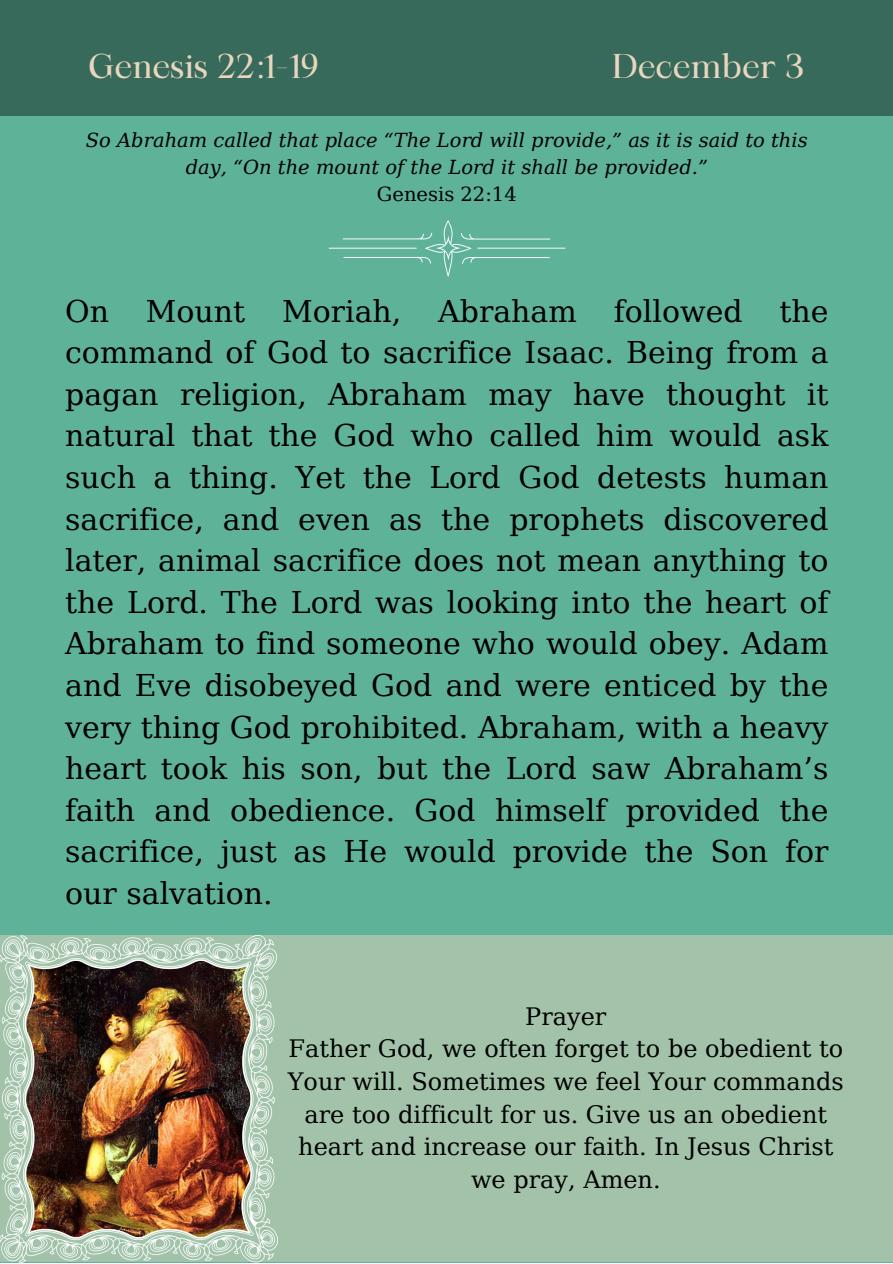
<style>
.page{position:relative;width:893px;height:1264px;background:#fff}
.page>*{position:absolute;margin:0;border:0;box-sizing:border-box;transform-origin:0 0}
.t1{font:33px "Maharlika";color:#e8d6be}
.t2{font:30px/41.5px "DejaVu Serif";color:#000;text-align:justify}
.t3{font:24px/32.5px "DejaVu Serif";color:#000;text-align:center}
.t4{font:italic 19.5px/27px "DejaVu Serif";color:#000;text-align:center}
.t5{font:19.5px "DejaVu Serif";color:#000}
</style>
<div class="page">
<div style="left:0;top:0;width:892px;height:1262px;background:#5eb298"></div>
<div style="left:0;top:0;width:892px;height:116px;background:#386a5b"></div>
<div style="left:0;top:935px;width:892px;height:327px;background:#a2c3aa"></div>
<img style="left:0;top:935px;width:277px;height:327px">
<svg style="left:329px;top:220px;width:236px;height:57px"></svg>
<p class="t1" style="left:88px;top:53px;width:232px">Genesis 22:1-19</p>
<p class="t1" style="left:612px;top:53px;width:193px">December 3</p>
<p class="t4" style="left:86px;top:126px;width:723px">So Abraham called that place “The Lord will provide,” as it is said to this day, “On the mount of the Lord it shall be provided.”</p>
<p class="t5" style="left:377px;top:182px;width:141px">Genesis 22:14</p>
<p class="t2" style="left:65px;top:290px;width:764px">On Mount Moriah, Abraham followed the command of God to sacrifice Isaac. Being from a pagan religion, Abraham may have thought it natural that the God who called him would ask such a thing. Yet the Lord God detests human sacrifice, and even as the prophets discovered later, animal sacrifice does not mean anything to the Lord. The Lord was looking into the heart of Abraham to find someone who would obey. Adam and Eve disobeyed God and were enticed by the very thing God prohibited. Abraham, with a heavy heart took his son, but the Lord saw Abraham’s faith and obedience. God himself provided the sacrifice, just as He would provide the Son for our salvation.</p>
<p class="t3" style="left:525px;top:1000px;width:83px">Prayer</p>
<p class="t3" style="left:288px;top:1032px;width:557px">Father God, we often forget to be obedient to Your will. Sometimes we feel Your commands are too difficult for us. Give us an obedient heart and increase our faith. In Jesus Christ we pray, Amen.</p>
</div>
